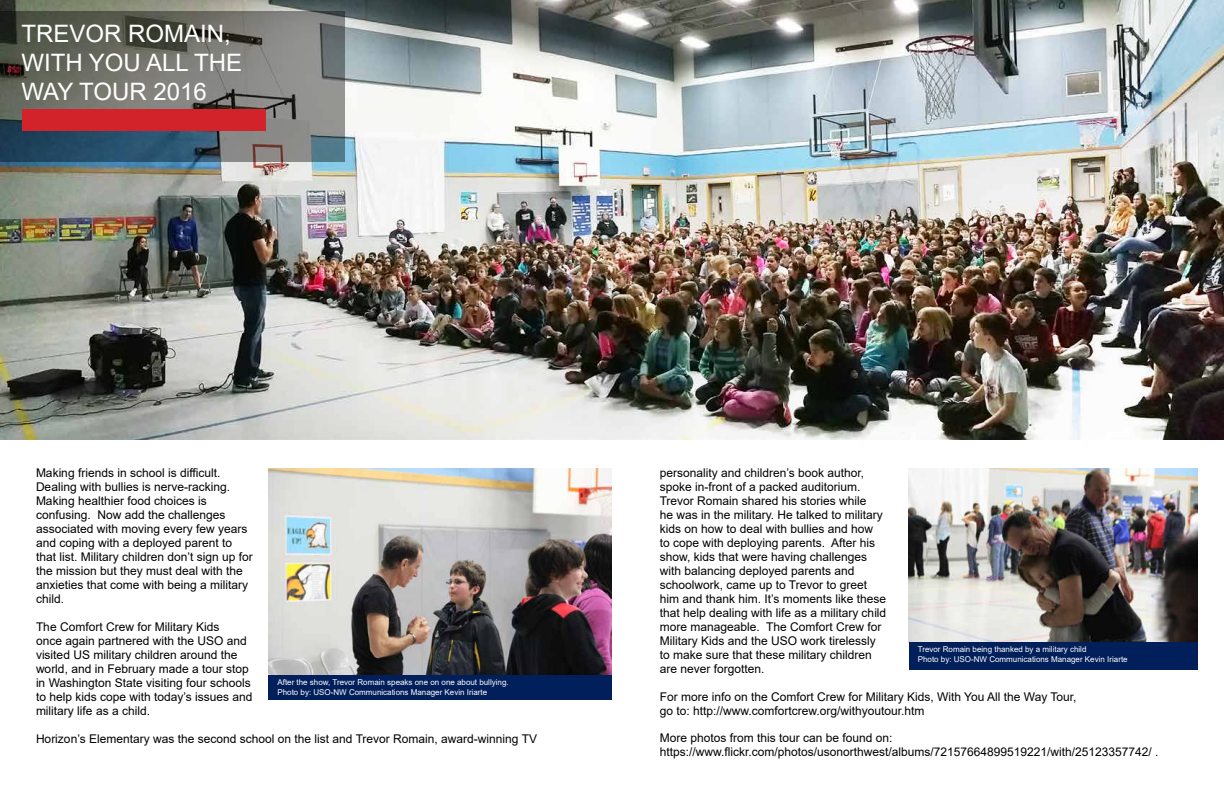
<style>
.page{position:relative;width:1224px;height:792px;background:#fff}
.page>*{position:absolute;margin:0;border:0;box-sizing:border-box;transform-origin:0 0}
.t1{font:24px/28.8px "Arial";color:#fff}
.t2{font:12px/14px "Arial";color:#000}
.t3{font:8px/9.6px "Arial";color:#fff}
</style>
<div class="page">
<img style="left:0;top:0;width:1224px;height:440px">
<svg style="left:0;top:12px;width:344px;height:150px;background:#646b69"></svg>
<div style="left:22px;top:110px;width:244px;height:21px;background:#d2232a"></div>
<img style="left:909px;top:468px;width:289px;height:174px">
<div style="left:909px;top:642px;width:289px;height:28px;background:#001f5b"></div>
<img style="left:268px;top:468px;width:344px;height:207px">
<div style="left:268px;top:675px;width:344px;height:25px;background:#001f5b"></div>
<h1 class="t1" style="left:21px;top:19px;width:222px">TREVOR ROMAIN,<br>WITH YOU ALL THE<br>WAY TOUR 2016</h1>
<p class="t2" style="left:36px;top:465px;width:218px">Making friends in school is difficult.<br>Dealing with bullies is nerve-racking.<br>Making healthier food choices is confusing. Now add the challenges associated with moving every few years and coping with a deployed parent to that list. Military children don’t sign up for the mission but they must deal with the anxieties that come with being a military child.</p>
<p class="t2" style="left:36px;top:619px;width:218px">The Comfort Crew for Military Kids<br>once again partnered with the USO and visited US military children around the world, and in February made a tour stop in Washington State visiting four schools to help kids cope with today’s issues and military life as a child.</p>
<p class="t2" style="left:36px;top:732px;width:503px">Horizon’s Elementary was the second school on the list and Trevor Romain, award-winning TV</p>
<p class="t3" style="left:277px;top:678px;width:233px">After the show, Trevor Romain speaks one on one about bullying.<br>Photo by: USO-NW Communications Manager Kevin Iriarte</p>
<p class="t2" style="left:660px;top:466px;width:228px">personality and children’s book author, spoke in-front of a packed auditorium.<br>Trevor Romain shared his stories while<br>he was in the military. He talked to military kids on how to deal with bullies and how<br>to cope with deploying parents. After his show, kids that were having challenges with balancing deployed parents and schoolwork, came up to Trevor to greet him and thank him. It’s moments like these that help dealing with life as a military child more manageable. The Comfort Crew for Military Kids and the USO work tirelessly to make sure that these military children are never forgotten.</p>
<p class="t2" style="left:660px;top:690px;width:418px">For more info on the Comfort Crew for Military Kids, With You All the Way Tour, go to: http://www.comfortcrew.org/withyoutour.htm</p>
<p class="t2" style="left:660px;top:731px;width:500px">More photos from this tour can be found on: https://www.flickr.com/photos/usonorthwest/albums/72157664899519221/with/25123357742/ .</p>
<p class="t3" style="left:918px;top:645px;width:211px">Trevor Romain being thanked by a military child<br>Photo by: USO-NW Communications Manager Kevin Iriarte</p>
</div>
